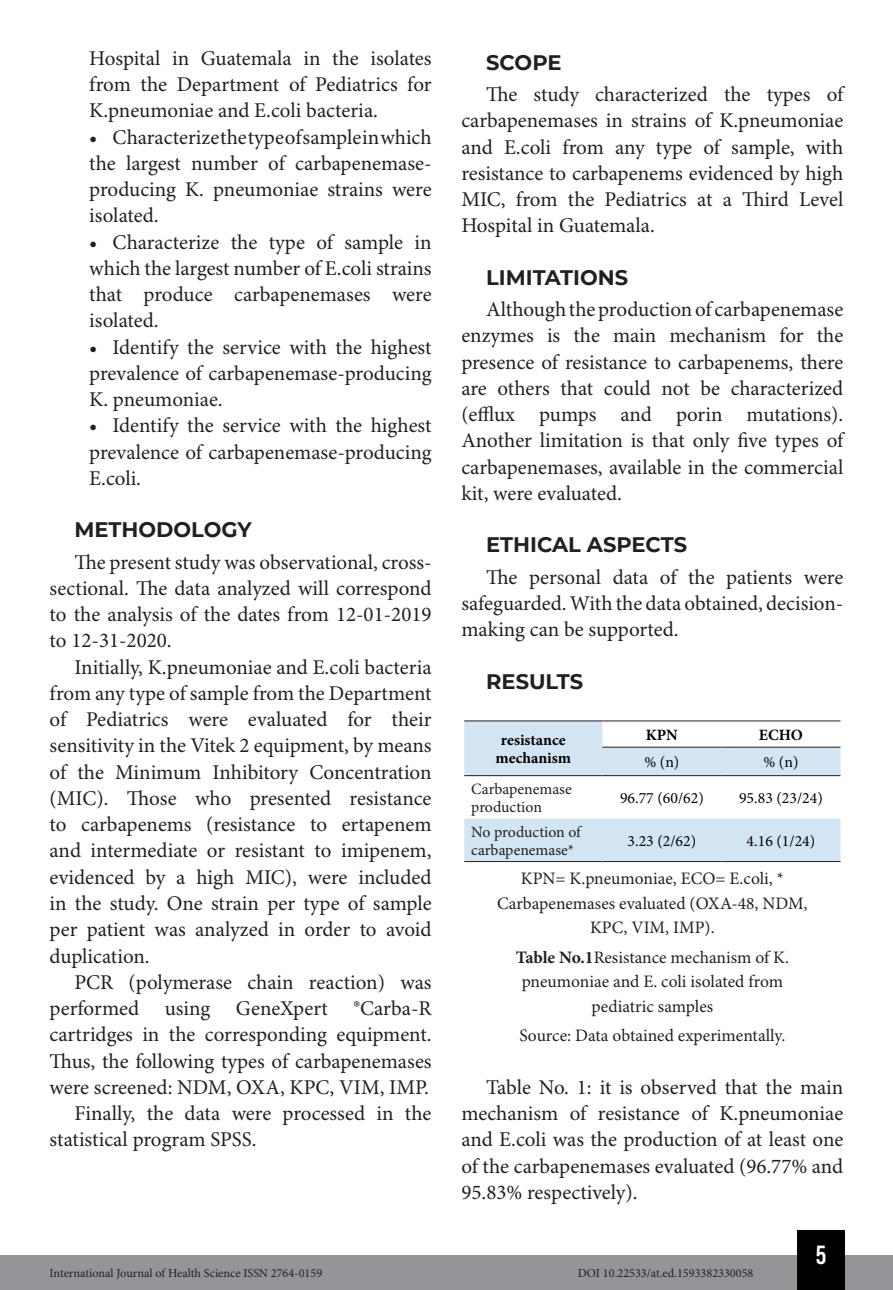
<style>
.page{position:relative;width:893px;height:1290px;background:#fff}
.page>*{position:absolute;margin:0;border:0;box-sizing:border-box;transform-origin:0 0}
.t1{font:26.25px "Bebas Kai";color:#fff}
.t2{font:21px/26.2px "Minion Pro";color:#231f20;text-align:justify}
.t3{font:700 21px "Montserrat";color:#231f20}
.t4{font:17.5px/24.5px "Minion Pro";color:#231f20;text-align:center}
.t5{font:15.75px "Minion Pro";color:#000001}
.t6{font:15.75px/17.5px "Minion Pro";color:#231f20}
.t7{font:700 15.75px/17.5px "Minion Pro";color:#000001;text-align:center}
.t8{font:12.25px "Minion Pro";color:#231f20}
.s1{font-weight:700}
</style>
<div class="page">
<div style="left:0;top:1255px;width:893px;height:35px;background:#939598"></div>
<div style="left:797px;top:1230px;width:48px;height:60px;background:#000"></div>
<svg style="left:464px;top:721px;width:376px;height:140px;fill:#d3e5f2"></svg>
<hr style="left:464px;top:861px;width:138px;height:1px;background:#231f20">
<hr style="left:602px;top:861px;width:119px;height:1px;background:#231f20">
<hr style="left:721px;top:861px;width:119px;height:1px;background:#231f20">
<hr style="left:464px;top:720px;width:138px;height:1px;background:#231f20">
<hr style="left:464px;top:775px;width:138px;height:1px;background:#231f20">
<hr style="left:602px;top:775px;width:119px;height:1px;background:#231f20">
<hr style="left:721px;top:775px;width:119px;height:1px;background:#231f20">
<hr style="left:602px;top:720px;width:119px;height:1px;background:#231f20">
<hr style="left:721px;top:720px;width:119px;height:1px;background:#231f20">
<hr style="left:602px;top:747px;width:119px;height:1px;background:#231f20">
<hr style="left:721px;top:747px;width:119px;height:1px;background:#231f20">
<p class="t2" style="left:89px;top:46px;width:344px">Hospital in Guatemala in the isolates from the Department of Pediatrics for K.pneumoniae and E.coli bacteria.</p>
<p class="t2" style="left:89px;top:125px;width:344px">• Characterize the type of sample in which the largest number of carbapenemase&shy;producing K. pneumoniae strains were isolated.</p>
<p class="t2" style="left:89px;top:230px;width:344px">• Characterize the type of sample in which the largest number of E.coli strains that produce carbapenemases were isolated.</p>
<p class="t2" style="left:89px;top:335px;width:344px">• Identify the service with the highest prevalence of carbapenemase-producing K. pneumoniae.</p>
<p class="t2" style="left:89px;top:413px;width:344px">• Identify the service with the highest prevalence of carbapenemase-producing E.coli.</p>
<p class="t3" style="left:74px;top:515px;width:179px">METHODOLOGY</p>
<p class="t2" style="left:50px;top:550px;width:383px;text-indent:25px">The present study was observational, cross&shy;sectional. The data analyzed will correspond to the analysis of the dates from 12-01-2019 to 12-31-2020.</p>
<p class="t2" style="left:50px;top:655px;width:383px;text-indent:25px">Initially, K.pneumoniae and E.coli bacteria from any type of sample from the Department of Pediatrics were evaluated for their sensitivity in the Vitek 2 equipment, by means of the Minimum Inhibitory Concentration (MIC). Those who presented resistance to carbapenems (resistance to ertapenem and intermediate or resistant to imipenem, evidenced by a high MIC), were included in the study. One strain per type of sample per patient was analyzed in order to avoid duplication.</p>
<p class="t2" style="left:74px;top:970px;width:359px">PCR (polymerase chain reaction) was</p>
<p class="t2" style="left:50px;top:996px;width:383px">performed using GeneXpert ®Carba-R</p>
<p class="t2" style="left:50px;top:1022px;width:383px">cartridges in the corresponding equipment.</p>
<p class="t2" style="left:50px;top:1048px;width:383px">Thus, the following types of carbapenemases</p>
<p class="t2" style="left:50px;top:1075px;width:381px">were screened: NDM, OXA, KPC, VIM, IMP.</p>
<p class="t2" style="left:74px;top:1101px;width:359px">Finally, the data were processed in the</p>
<p class="t2" style="left:50px;top:1127px;width:208px">statistical program SPSS.</p>
<p class="t3" style="left:486px;top:47px;width:77px">SCOPE</p>
<p class="t2" style="left:461px;top:82px;width:383px;text-indent:25px">The study characterized the types of carbapenemases in strains of K.pneumoniae and E.coli from any type of sample, with resistance to carbapenems evidenced by high MIC, from the Pediatrics at a Third Level Hospital in Guatemala.</p>
<p class="t3" style="left:486px;top:262px;width:144px">LIMITATIONS</p>
<p class="t2" style="left:461px;top:297px;width:384px;text-indent:25px">Although the production of carbapenemase enzymes is the main mechanism for the presence of resistance to carbapenems, there are others that could not be characterized (efflux pumps and porin mutations).<br>Another limitation is that only five types of carbapenemases, available in the commercial kit, were evaluated.</p>
<p class="t3" style="left:486px;top:530px;width:202px">ETHICAL ASPECTS</p>
<p class="t2" style="left:461px;top:565px;width:383px;text-indent:25px">The personal data of the patients were safeguarded. With the data obtained, decision&shy;making can be supported.</p>
<p class="t3" style="left:486px;top:666px;width:99px">RESULTS</p>
<p class="t7" style="left:495px;top:731px;width:77px">resistance mechanism</p>
<p class="t7" style="left:646px;top:726px;width:34px">KPN</p>
<p class="t7" style="left:759px;top:726px;width:46px">ECHO</p>
<p class="t5" style="left:644px;top:753px;width:36px">% (n)</p>
<p class="t5" style="left:763px;top:753px;width:36px">% (n)</p>
<p class="t6" style="left:471px;top:781px;width:102px">Carbapenemase production</p>
<p class="t5" style="left:620px;top:788px;width:85px">96.77 (60/62)</p>
<p class="t5" style="left:739px;top:788px;width:85px">95.83 (23/24)</p>
<p class="t6" style="left:471px;top:824px;width:111px">No production of carbapenemase*</p>
<p class="t5" style="left:628px;top:831px;width:70px">3.23 (2/62)</p>
<p class="t5" style="left:747px;top:831px;width:70px">4.16 (1/24)</p>
<p class="t4" style="left:497px;top:867px;width:312px">KPN= K.pneumoniae, ECO= E.coli, *<br>Carbapenemases evaluated (OXA-48, NDM,<br>KPC, VIM, IMP).</p>
<p class="t4" style="left:516px;top:946px;width:275px"><span class="s1">Table No.1</span>Resistance mechanism of K. pneumoniae and E. coli isolated from pediatric samples</p>
<p class="t4" style="left:519px;top:1024px;width:267px">Source: Data obtained experimentally.</p>
<p class="t2" style="left:461px;top:1075px;width:383px;text-indent:25px">Table No. 1: it is observed that the main mechanism of resistance of K.pneumoniae and E.coli was the production of at least one of the carbapenemases evaluated (96.77% and 95.83% respectively).</p>
<p class="t1" style="left:816px;top:1241px;width:12px">5</p>
<p class="t8" style="left:50px;top:1266px;width:274px">International Journal of Health Science ISSN 2764-0159</p>
<p class="t8" style="left:578px;top:1266px;width:177px">DOI 10.22533/at.ed.1593382330058</p>
</div>
